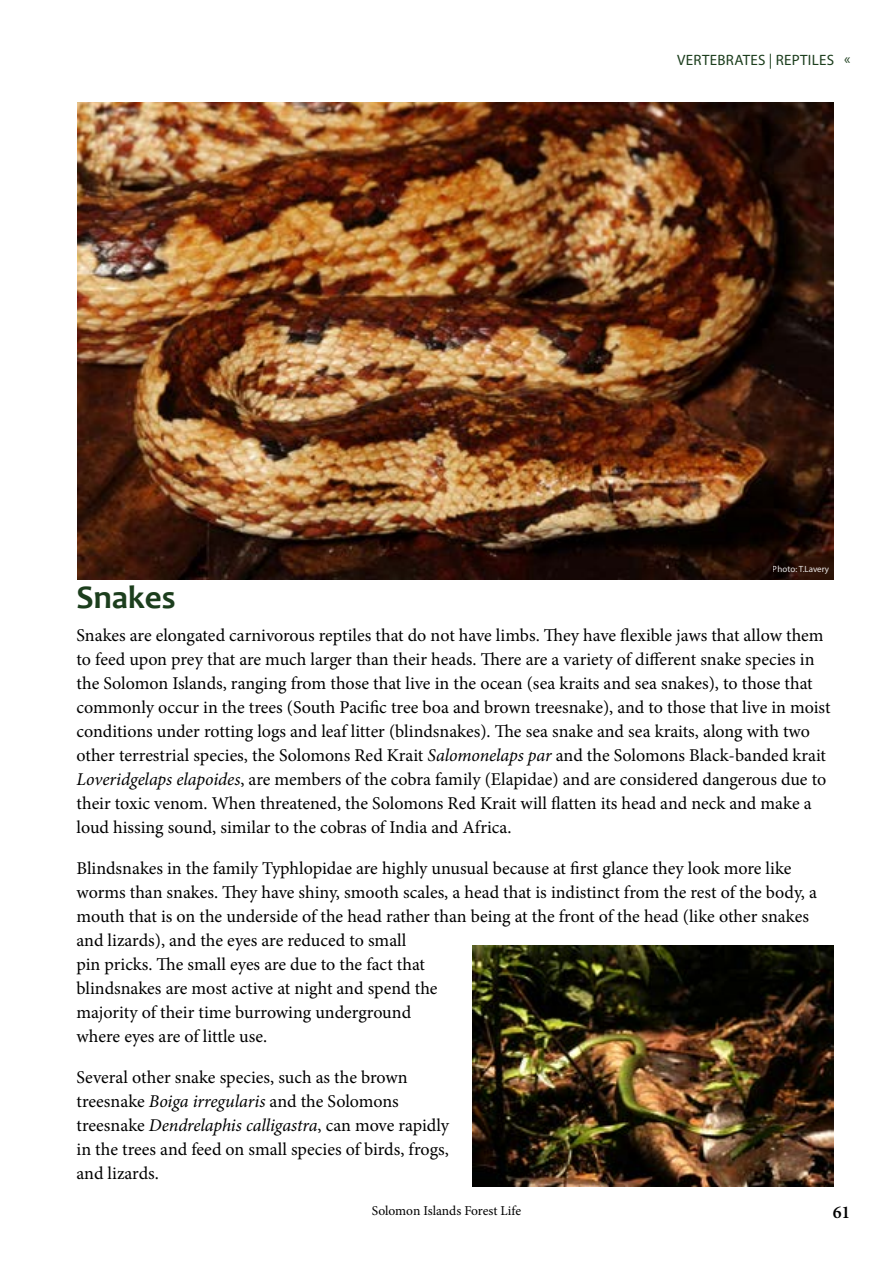
<style>
.page{position:relative;width:893px;height:1263px;background:#fff}
.page>*{position:absolute;margin:0;border:0;box-sizing:border-box;transform-origin:0 0}
.t1{font:700 33px "Candara";color:#1c3e1d}
.t2{font:18px/24px "Minion Pro";color:#000}
.t3{font:600 18px "Minion Pro";color:#000}
.t4{font:15px "Myriad Pro";letter-spacing:.02em;color:#1c3e1d}
.t5{font:13.5px "Minion Pro";letter-spacing:-.005em;color:#000}
.t6{font:9px "Myriad Pro";color:#fff}
.s1{font-style:italic}
</style>
<div class="page">
<img style="left:78px;top:102px;width:755px;height:478px">
<img style="left:472px;top:945px;width:361px;height:241px">
<p class="t4" style="left:677px;top:51px;width:175px">VERTEBRATES | REPTILES «</p>
<p class="t6" style="left:773px;top:563px;width:58px">Photo: T.Lavery</p>
<h1 class="t1" style="left:77px;top:577px;width:101px">Snakes</h1>
<p class="t2" style="left:77px;top:623px;width:756px">Snakes are elongated carnivorous reptiles that do not have limbs. They have flexible jaws that allow them to feed upon prey that are much larger than their heads. There are a variety of different snake species in the Solomon Islands, ranging from those that live in the ocean (sea kraits and sea snakes), to those that commonly occur in the trees (South Pacific tree boa and brown treesnake), and to those that live in moist conditions under rotting logs and leaf litter (blindsnakes). The sea snake and sea kraits, along with two other terrestrial species, the Solomons Red Krait <span class="s1">Salomonelaps par</span> and the Solomons Black-banded krait <span class="s1">Loveridgelaps elapoides</span>, are members of the cobra family (Elapidae) and are considered dangerous due to their toxic venom. When threatened, the Solomons Red Krait will flatten its head and neck and make a loud hissing sound, similar to the cobras of India and Africa.</p>
<p class="t2" style="left:77px;top:856px;width:742px">Blindsnakes in the family Typhlopidae are highly unusual because at first glance they look more like worms than snakes. They have shiny, smooth scales, a head that is indistinct from the rest of the body, a mouth that is on the underside of the head rather than being at the front of the head (like other snakes and lizards), and the eyes are reduced to small<br>pin pricks. The small eyes are due to the fact that<br>blindsnakes are most active at night and spend the<br>majority of their time burrowing underground<br>where eyes are of little use.</p>
<p class="t2" style="left:77px;top:1065px;width:374px">Several other snake species, such as the brown treesnake <span class="s1">Boiga irregularis</span> and the Solomons treesnake <span class="s1">Dendrelaphis calligastra</span>, can move rapidly in the trees and feed on small species of birds, frogs, and lizards.</p>
<p class="t5" style="left:372px;top:1202px;width:151px">Solomon Islands Forest Life</p>
<p class="t3" style="left:833px;top:1200px;width:19px">61</p>
</div>
